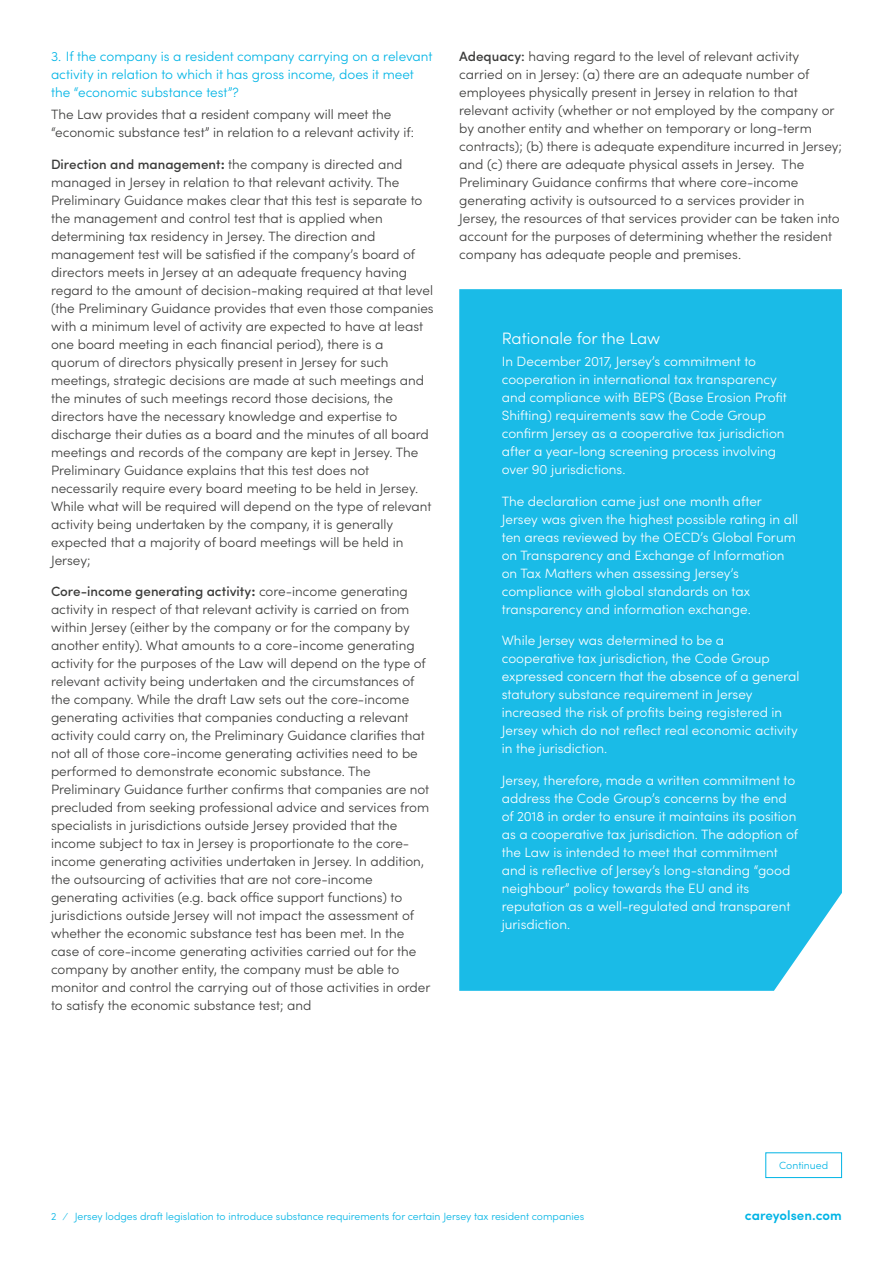
<style>
.page{position:relative;width:893px;height:1263px;background:#fff}
.page>*{position:absolute;margin:0;border:0;box-sizing:border-box;transform-origin:0 0}
.t1{font:300 16.5px "Sofia Pro";color:#fff}
.t2{font:300 13.5px/18px "Sofia Pro";color:#3c3c3b}
.t3{font:300 13.5px/18px "Sofia Pro";color:#fff}
.t4{font:300 13.5px/18px "Sofia Pro";color:#00b4e5}
.t5{font:600 13.5px "Sofia Pro";color:#00b4e5}
.t6{font:300 10.5px "Sofia Pro";color:#00b4e5}
.s1{font-weight:500}
.s2{font-weight:700}
</style>
<div class="page">
<div style="left:459px;top:289px;width:383px;height:702px;background:#1abbe7"></div>
<div style="left:765px;top:1152px;width:77px;height:26px;border:1px solid #00b4e5"></div>
<p class="t4" style="left:51px;top:46px;width:383px">3. If the company is a resident company carrying on a relevant activity in relation to which it has gross income, does it meet the “economic substance test”?</p>
<p class="t2" style="left:51px;top:105px;width:364px">The Law provides that a resident company will meet the “economic substance test” in relation to a relevant activity if:</p>
<p class="t2" style="left:51px;top:154px;width:384px"><span class="s1">Direction and management</span><span class="s2">:</span> the company is directed and managed in Jersey in relation to that relevant activity. The Preliminary Guidance makes clear that this test is separate to the management and control test that is applied when determining tax residency in Jersey. The direction and management test will be satisfied if the company’s board of directors meets in Jersey at an adequate frequency having regard to the amount of decision-making required at that level (the Preliminary Guidance provides that even those companies with a minimum level of activity are expected to have at least one board meeting in each financial period), there is a quorum of directors physically present in Jersey for such meetings, strategic decisions are made at such meetings and the minutes of such meetings record those decisions, the directors have the necessary knowledge and expertise to discharge their duties as a board and the minutes of all board meetings and records of the company are kept in Jersey. The Preliminary Guidance explains that this test does not necessarily require every board meeting to be held in Jersey.<br>While what will be required will depend on the type of relevant activity being undertaken by the company, it is generally expected that a majority of board meetings will be held in Jersey;</p>
<p class="t2" style="left:51px;top:582px;width:381px"><span class="s1">Core-income generating activity</span><span class="s2">:</span> core-income generating activity in respect of that relevant activity is carried on from within Jersey (either by the company or for the company by another entity). What amounts to a core-income generating activity for the purposes of the Law will depend on the type of relevant activity being undertaken and the circumstances of the company. While the draft Law sets out the core-income generating activities that companies conducting a relevant activity could carry on, the Preliminary Guidance clarifies that not all of those core-income generating activities need to be performed to demonstrate economic substance. The Preliminary Guidance further confirms that companies are not precluded from seeking professional advice and services from specialists in jurisdictions outside Jersey provided that the income subject to tax in Jersey is proportionate to the core&shy;income generating activities undertaken in Jersey. In addition, the outsourcing of activities that are not core-income generating activities (e.g. back office support functions) to jurisdictions outside Jersey will not impact the assessment of whether the economic substance test has been met. In the case of core-income generating activities carried out for the company by another entity, the company must be able to monitor and control the carrying out of those activities in order to satisfy the economic substance test; and</p>
<p class="t2" style="left:459px;top:47px;width:384px"><span class="s1">Adequacy:</span> having regard to the level of relevant activity carried on in Jersey: (a) there are an adequate number of employees physically present in Jersey in relation to that relevant activity (whether or not employed by the company or by another entity and whether on temporary or long-term contracts); (b) there is adequate expenditure incurred in Jersey; and (c) there are adequate physical assets in Jersey. The Preliminary Guidance confirms that where core-income generating activity is outsourced to a services provider in Jersey, the resources of that services provider can be taken into account for the purposes of determining whether the resident company has adequate people and premises.</p>
<p class="t1" style="left:502px;top:326px;width:160px">Rationale for the Law</p>
<p class="t3" style="left:502px;top:352px;width:287px">In December 2017, Jersey’s commitment to cooperation in international tax transparency and compliance with BEPS (Base Erosion Profit Shifting) requirements saw the Code Group confirm Jersey as a cooperative tax jurisdiction after a year-long screening process involving over 90 jurisdictions.</p>
<p class="t3" style="left:502px;top:491px;width:298px">The declaration came just one month after Jersey was given the highest possible rating in all ten areas reviewed by the OECD’s Global Forum on Transparency and Exchange of Information on Tax Matters when assessing Jersey’s compliance with global standards on tax transparency and information exchange.</p>
<p class="t3" style="left:502px;top:631px;width:299px">While Jersey was determined to be a cooperative tax jurisdiction, the Code Group expressed concern that the absence of a general statutory substance requirement in Jersey increased the risk of profits being registered in Jersey which do not reflect real economic activity in the jurisdiction.</p>
<p class="t3" style="left:502px;top:770px;width:298px">Jersey, therefore, made a written commitment to address the Code Group’s concerns by the end of 2018 in order to ensure it maintains its position as a cooperative tax jurisdiction. The adoption of the Law is intended to meet that commitment and is reflective of Jersey’s long-standing “good neighbour” policy towards the EU and its reputation as a well-regulated and transparent jurisdiction.</p>
<p class="t6" style="left:779px;top:1158px;width:50px">Continued</p>
<p class="t6" style="left:51px;top:1209px;width:535px">2 ⁄ Jersey lodges draft legislation to introduce substance requirements for certain Jersey tax resident companies</p>
<p class="t5" style="left:745px;top:1205px;width:99px">careyolsen.com</p>
</div>
